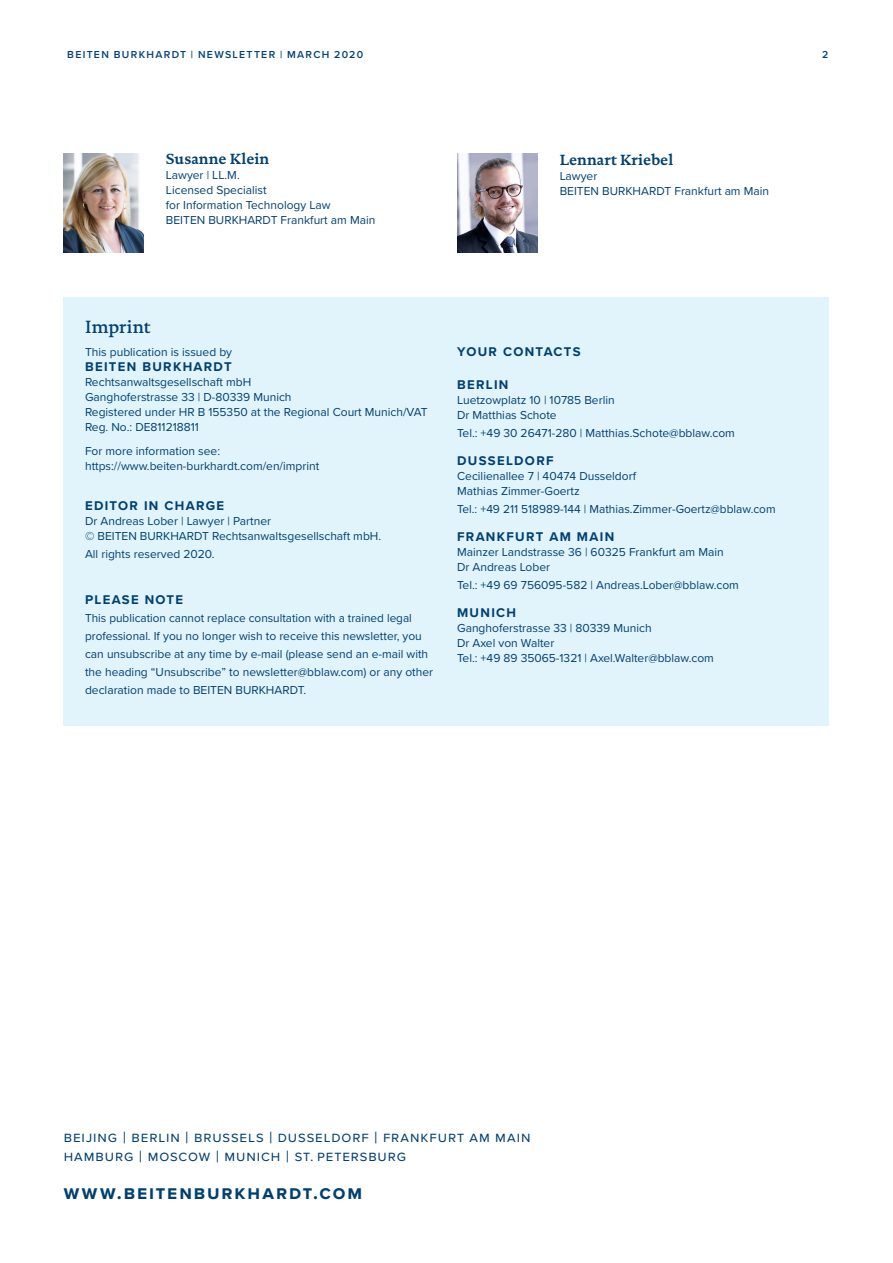
<style>
.page{position:relative;width:893px;height:1263px;background:#fff}
.page>*{position:absolute;margin:0;border:0;box-sizing:border-box;transform-origin:0 0}
.Frimenname_Webseite{font:700 19.5px "Proxima Nova";letter-spacing:.095em;color:#004071}
.Impressum_H1{font:500 18px "DTL Documenta TOT";letter-spacing:.005em;color:#004071}
.Adresse_Standorte{font:15px/18.8px "Proxima Nova";letter-spacing:.06em;color:#004071}
.Autor{font:700 15px "DTL Documenta TOT";color:#004071}
.Hinweis_Impressum{font:700 13.2px "Proxima Nova";letter-spacing:.1em;color:#004071}
.Impressum{font:700 13.2px "Proxima Nova";letter-spacing:.1em;color:#004071}
.Impressum_libü{font:700 13.2px "Proxima Nova";letter-spacing:.1em;color:#004071}
.Hinweis_Impressum-2{font:12px/18px "Proxima Nova";color:#004071}
.Impressum-2{font:12px/15px "Proxima Nova";color:#004071}
.Fließtext_8pt_Proxim{font:12px "Proxima Nova";color:#004071}
.Impressum_libü-2{font:12px/18px "Proxima Nova";color:#004071}
.t1{font:600 10.5px "Proxima Nova";letter-spacing:.125em;color:#004279}
.s1{font-size:16.5px}
</style>
<div class="page">
<div style="left:64px;top:298px;width:765px;height:428px;background:#e1f4fc"></div>
<img style="left:63px;top:153px;width:81px;height:99px">
<img style="left:457px;top:154px;width:81px;height:99px">
<p class="t1" style="left:67px;top:47px;width:297px">BEITEN BURKHARDT | NEWSLETTER | MARCH 2020</p>
<p class="t1" style="left:822px;top:47px;width:8px">2</p>
<p class="Autor" style="left:166px;top:150px;width:105px">Susanne Klein</p>
<p class="Fließtext_8pt_Proxim" style="left:166px;top:166px;width:75px">Lawyer | LL.M.</p>
<p class="Fließtext_8pt_Proxim" style="left:166px;top:181px;width:102px">Licensed Specialist</p>
<p class="Fließtext_8pt_Proxim" style="left:166px;top:196px;width:166px">for Information Technology Law</p>
<p class="Fließtext_8pt_Proxim" style="left:166px;top:211px;width:211px">BEITEN BURKHARDT Frankfurt am Main</p>
<p class="Autor" style="left:560px;top:151px;width:115px">Lennart Kriebel</p>
<p class="Fließtext_8pt_Proxim" style="left:560px;top:167px;width:39px">Lawyer</p>
<p class="Fließtext_8pt_Proxim" style="left:560px;top:182px;width:211px">BEITEN BURKHARDT Frankfurt am Main</p>
<p class="Impressum_H1" style="left:85px;top:316px;width:67px">Imprint</p>
<p class="Impressum-2" style="left:85px;top:344px;width:149px">This publication is issued by</p>
<p class="Impressum" style="left:85px;top:357px;width:148px">BEITEN BURKHARDT</p>
<p class="Impressum-2" style="left:85px;top:374px;width:344px">Rechtsanwaltsgesellschaft mbH<br>Ganghoferstrasse 33 | D-80339 Munich<br>Registered under HR B 155350 at the Regional Court Munich/VAT Reg. No.: DE811218811</p>
<p class="Impressum-2" style="left:85px;top:443px;width:236px">For more information see: https://www.beiten-burkhardt.com/en/imprint</p>
<p class="Impressum_libü" style="left:85px;top:496px;width:141px">EDITOR IN CHARGE</p>
<p class="Impressum_libü-2" style="left:85px;top:512px;width:187px">Dr Andreas Lober | Lawyer | Partner</p>
<p class="Impressum_libü-2" style="left:85px;top:527px;width:298px">© BEITEN BURKHARDT Rechtsanwaltsgesellschaft mbH.<br>All rights reserved 2020.</p>
<p class="Hinweis_Impressum" style="left:85px;top:590px;width:100px">PLEASE NOTE</p>
<p class="Hinweis_Impressum-2" style="left:85px;top:608px;width:350px">This publication cannot replace consultation with a trained legal professional. If you no longer wish to receive this newsletter, you can unsubscribe at any time by e-mail (please send an e-mail with the heading “Unsubscribe” to newsletter@bblaw.com) or any other declaration made to BEITEN BURKHARDT.</p>
<p class="Hinweis_Impressum" style="left:457px;top:342px;width:125px">YOUR CONTACTS</p>
<p class="Hinweis_Impressum" style="left:457px;top:375px;width:53px">BERLIN</p>
<p class="Hinweis_Impressum-2" style="left:457px;top:391px;width:159px">Luetzowplatz 10 | 10785 Berlin</p>
<p class="Hinweis_Impressum-2" style="left:457px;top:406px;width:101px">Dr Matthias Schote</p>
<p class="Hinweis_Impressum-2" style="left:457px;top:424px;width:279px">Tel.: +49 30 26471-280 | Matthias.Schote@bblaw.com</p>
<p class="Hinweis_Impressum" style="left:457px;top:451px;width:98px">DUSSELDORF</p>
<p class="Hinweis_Impressum-2" style="left:457px;top:467px;width:181px">Cecilienallee 7 | 40474 Dusseldorf</p>
<p class="Hinweis_Impressum-2" style="left:457px;top:482px;width:124px">Mathias Zimmer-Goertz</p>
<p class="Hinweis_Impressum-2" style="left:457px;top:500px;width:320px">Tel.: +49 211 518989-144 | Mathias.Zimmer-Goertz@bblaw.com</p>
<p class="Hinweis_Impressum" style="left:457px;top:527px;width:159px">FRANKFURT AM MAIN</p>
<p class="Hinweis_Impressum-2" style="left:457px;top:542px;width:268px">Mainzer Landstrasse 36 | 60325 Frankfurt am Main</p>
<p class="Hinweis_Impressum-2" style="left:457px;top:557px;width:94px">Dr Andreas Lober</p>
<p class="Hinweis_Impressum-2" style="left:457px;top:575px;width:283px">Tel.: +49 69 756095-582 | Andreas.Lober@bblaw.com</p>
<p class="Hinweis_Impressum" style="left:457px;top:602px;width:61px">MUNICH</p>
<p class="Hinweis_Impressum-2" style="left:457px;top:618px;width:196px">Ganghoferstrasse 33 | 80339 Munich</p>
<p class="Hinweis_Impressum-2" style="left:457px;top:633px;width:99px">Dr Axel von Walter</p>
<p class="Hinweis_Impressum-2" style="left:457px;top:648px;width:258px">Tel.: +49 89 35065-1321 | Axel.Walter@bblaw.com</p>
<p class="Adresse_Standorte" style="left:64px;top:1127px;width:468px">beijing <span class="s1">|</span> berlin <span class="s1">|</span> brussels <span class="s1">|</span> dusseldorf <span class="s1">|</span> frankfurt am main hamburg <span class="s1">|</span> moscow <span class="s1">|</span> munich <span class="s1">|</span> st. petersburg</p>
<p class="Frimenname_Webseite" style="left:64px;top:1178px;width:300px">www.beitenburkhardt.com</p>
</div>
